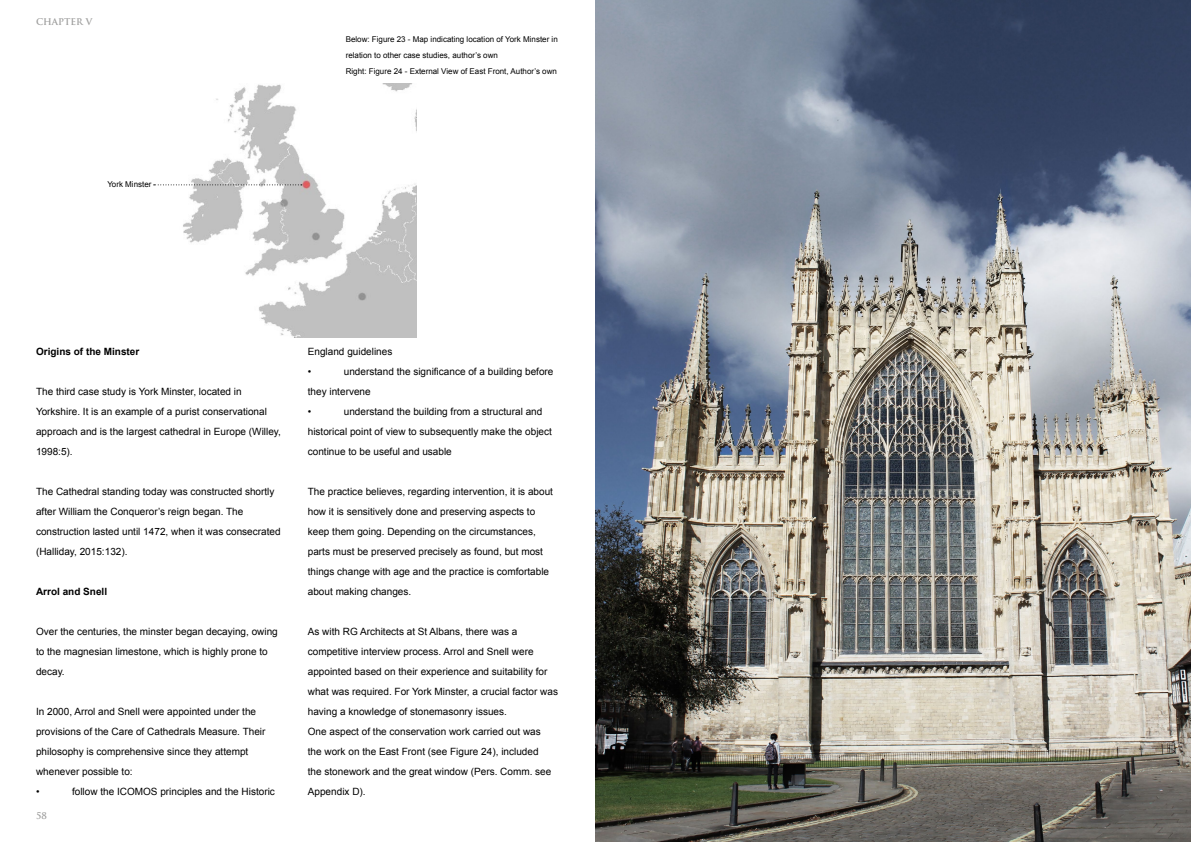
<style>
.page{position:relative;width:1191px;height:842px;background:#fff}
.page>*{position:absolute;margin:0;border:0;box-sizing:border-box;transform-origin:0 0}
.t1{font:10px/20px "Arial";color:#000}
.t2{font:700 10px "Arial";color:#000}
.t3{font:700 9px "Trajan Pro";color:#9d9d9c}
.t4{font:8px/16px "Arial";color:#000}
</style>
<div class="page">
<img style="left:179px;top:83px;width:238px;height:255px">
<svg style="left:154px;top:184px;width:148px;height:1px"></svg>
<img style="left:595px;top:0;width:596px;height:841px">
<p class="t3" style="left:36px;top:16px;width:58px">CHAPTER V</p>
<p class="t4" style="left:107px;top:176px;width:46px">York Minster</p>
<p class="t4" style="left:346px;top:31px;width:214px">Below: Figure 23 - Map indicating location of York Minster in relation to other case studies, author’s own<br>Right: Figure 24 - External View of East Front, Author’s own</p>
<p class="t2" style="left:36px;top:344px;width:105px">Origins of the Minster</p>
<p class="t1" style="left:36px;top:381px;width:246px">The third case study is York Minster, located in Yorkshire. It is an example of a purist conservational approach and is the largest cathedral in Europe (Willey, 1998:5).</p>
<p class="t1" style="left:36px;top:481px;width:246px">The Cathedral standing today was constructed shortly after William the Conqueror’s reign began. The construction lasted until 1472, when it was consecrated (Halliday, 2015:132).</p>
<p class="t2" style="left:36px;top:584px;width:73px">Arrol and Snell</p>
<p class="t1" style="left:36px;top:621px;width:243px">Over the centuries, the minster began decaying, owing to the magnesian limestone, which is highly prone to decay.</p>
<p class="t1" style="left:36px;top:701px;width:231px">In 2000, Arrol and Snell were appointed under the provisions of the Care of Cathedrals Measure. Their philosophy is comprehensive since they attempt whenever possible to:<br>•</p>
<p class="t1" style="left:72px;top:781px;width:204px">follow the ICOMOS principles and the Historic</p>
<p class="t3" style="left:36px;top:811px;width:12px">58</p>
<p class="t1" style="left:308px;top:341px;width:86px">England guidelines •</p>
<p class="t1" style="left:308px;top:361px;width:247px;text-indent:36px">understand the significance of a building before they intervene<br>•</p>
<p class="t1" style="left:308px;top:401px;width:245px;text-indent:36px">understand the building from a structural and historical point of view to subsequently make the object continue to be useful and usable</p>
<p class="t1" style="left:308px;top:481px;width:247px">The practice believes, regarding intervention, it is about how it is sensitively done and preserving aspects to keep them going. Depending on the circumstances, parts must be preserved precisely as found, but most things change with age and the practice is comfortable about making changes.</p>
<p class="t1" style="left:308px;top:621px;width:252px">As with RG Architects at St Albans, there was a competitive interview process. Arrol and Snell were appointed based on their experience and suitability for what was required. For York Minster, a crucial factor was having a knowledge of stonemasonry issues.<br>One aspect of the conservation work carried out was<br>the work on the East Front (see Figure 24), included<br>the stonework and the great window (Pers. Comm. see Appendix D).</p>
</div>
